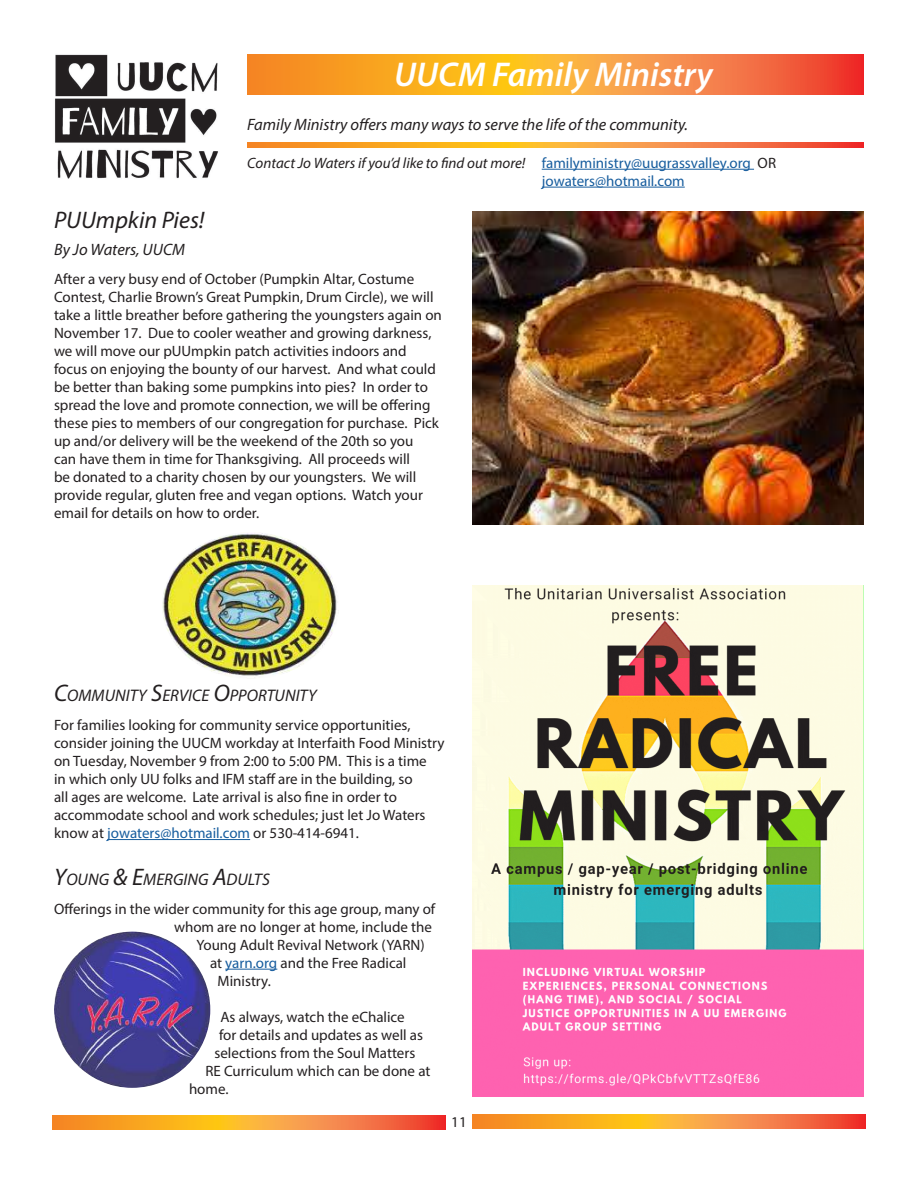
<style>
.page{position:relative;width:918px;height:1188px;background:#fff}
.page>*{position:absolute;margin:0;border:0;box-sizing:border-box;transform-origin:0 0}
.t1{font:italic 600 34.5px "Myriad Pro";color:#fff}
.t2{font:italic 24px "Myriad Pro";color:#231f20}
.t3{font:italic 16.8px "Myriad Pro";color:#231f20}
.t4{font:italic 16.5px "Myriad Pro";color:#231f20}
.t5{font:15px/18px "Myriad Pro";color:#231f20}
.t6{font:15px/17.9px "Myriad Pro";color:#175d9e}
.s1{font-style:italic;color:#231f20}
.s2{color:#231f20}
.s3{font-size:24px}
.s4{color:#175d9e}
</style>
<div class="page">
<svg style="left:247px;top:54px;width:617px;height:40px;background:#f79230"></svg>
<hr style="left:107px;top:839px;width:143px;height:1px;background:#175d9e">
<hr style="left:225px;top:969px;width:52px;height:1px;background:#175d9e">
<svg style="left:247px;top:143px;width:617px;height:4px;background:#f79230"></svg>
<hr style="left:542px;top:169px;width:212px;height:1px;background:#175d9e">
<img style="left:54px;top:54px;width:164px;height:125px">
<svg style="left:52px;top:1115px;width:393px;height:14px;background:#f79230"></svg>
<svg style="left:472px;top:1115px;width:394px;height:14px;background:#f79230"></svg>
<img style="left:54px;top:932px;width:156px;height:156px;border-radius:78px">
<hr style="left:542px;top:187px;width:143px;height:1px;background:#175d9e">
<img style="left:472px;top:586px;width:392px;height:510px">
<img style="left:162px;top:533px;width:176px;height:145px">
<img style="left:472px;top:211px;width:392px;height:314px">
<h1 class="t1" style="left:394px;top:52px;width:320px">UUCM Family Ministry</h1>
<p class="t4" style="left:247px;top:114px;width:442px">Family Ministry offers many ways to serve the life of the community.</p>
<p class="t6" style="left:542px;top:154px;width:236px;text-indent:-295px"><span class="s1">Contact Jo Waters if you’d like to find out more!</span> familyministry@uugrassvalley.org <span class="s2">OR </span>jowaters@hotmail.com</p>
<h2 class="t2" style="left:54px;top:205px;width:152px">PUUmpkin Pies!</h2>
<p class="t4" style="left:54px;top:239px;width:133px">By Jo Waters, UUCM</p>
<p class="t5" style="left:54px;top:269px;width:389px">After a very busy end of October (Pumpkin Altar, Costume Contest, Charlie Brown’s Great Pumpkin, Drum Circle), we will take a little breather before gathering the youngsters again on November 17. Due to cooler weather and growing darkness, we will move our pUUmpkin patch activities indoors and focus on enjoying the bounty of our harvest. And what could be better than baking some pumpkins into pies? In order to spread the love and promote connection, we will be offering these pies to members of our congregation for purchase. Pick up and/or delivery will be the weekend of the 20th so you<br>can have them in time for Thanksgiving. All proceeds will<br>be donated to a charity chosen by our youngsters. We will provide regular, gluten free and vegan options. Watch your email for details on how to order.</p>
<p class="t3" style="left:54px;top:685px;width:264px"><span class="s3">C</span>OMM UNITY <span class="s3">S</span>ERVICE <span class="s3">O</span>PPORTUNITY</p>
<p class="t5" style="left:54px;top:716px;width:392px">For families looking for community service opportunities, consider joining the UUCM workday at Interfaith Food Ministry on Tuesday, November 9 from 2:00 to 5:00 PM. This is a time<br>in which only UU folks and IFM staff are in the building, so<br>all ages are welcome. Late arrival is also fine in order to accommodate school and work schedules; just let Jo Waters know at <span class="s4">jowaters@hotmail.com</span> or 530-414-6941.</p>
<p class="t3" style="left:54px;top:869px;width:217px"><span class="s3">Y</span>OUNG <span class="s3">&amp; E</span>MERGING <span class="s3">A</span>DULTS</p>
<p class="t5" style="left:54px;top:899px;width:383px">Offerings in the wider community for this age group, many of</p>
<p class="t5" style="left:174px;top:917px;width:260px">whom are no longer at home, include the</p>
<p class="t5" style="left:196px;top:935px;width:230px">Young Adult Revival Network (YARN)</p>
<p class="t5" style="left:210px;top:953px;width:198px">at <span class="s4">yarn.org</span> and the Free Radical</p>
<p class="t5" style="left:218px;top:971px;width:55px">Ministry.</p>
<p class="t5" style="left:220px;top:1007px;width:186px">As always, watch the eChalice</p>
<p class="t5" style="left:219px;top:1025px;width:206px">for details and updates as well as</p>
<p class="t5" style="left:214px;top:1043px;width:202px">selections from the Soul Matters</p>
<p class="t5" style="left:206px;top:1061px;width:226px">RE Curriculum which can be done at</p>
<p class="t5" style="left:189px;top:1079px;width:41px">home.</p>
<p class="t5" style="left:451px;top:1113px;width:17px">11</p>
</div>
